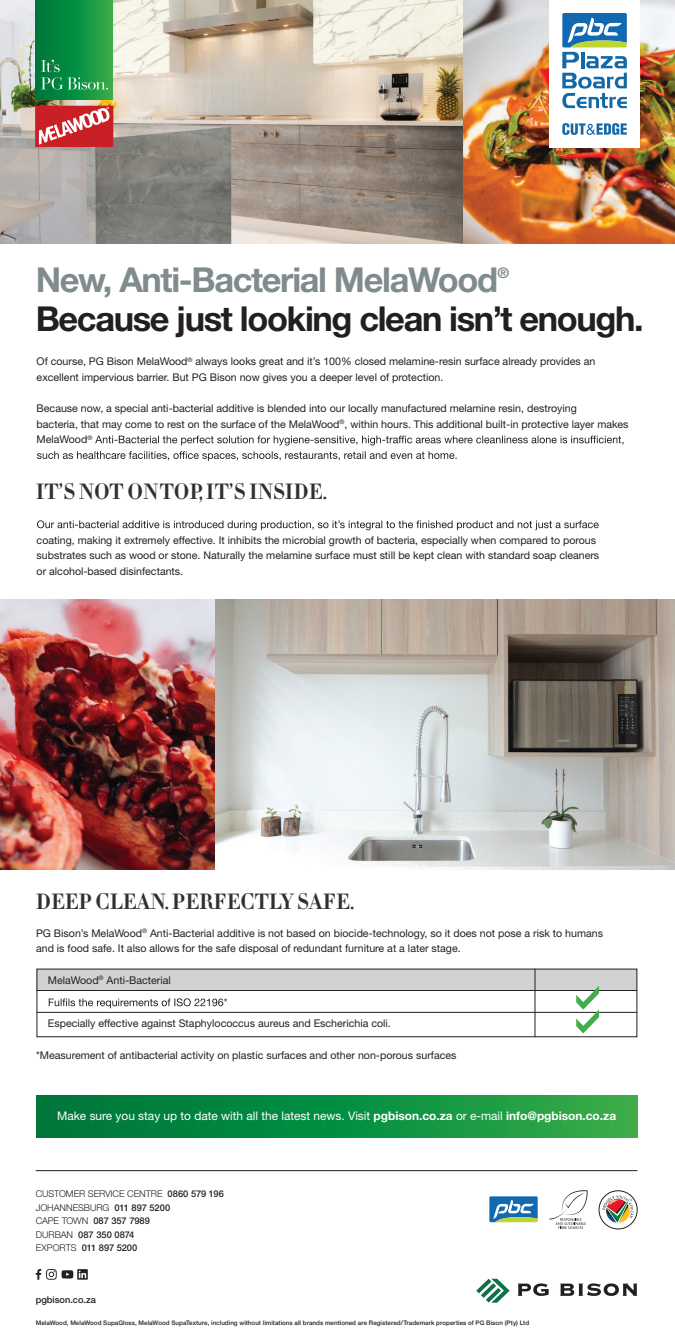
<style>
.page{position:relative;width:675px;height:1344px;background:#fff}
.page>*{position:absolute;margin:0;border:0;box-sizing:border-box;transform-origin:0 0}
.t1{font:700 34.38px "Helvetica Neue LT Std";letter-spacing:-.04em;color:#231f20}
.t2{font:700 34.38px "Helvetica Neue LT Std";letter-spacing:-.04em;color:#808b8d}
.t3{font:21.88px "Didot HTF B06 Bold";color:#312f30}
.t4{font:700 14.56px "Helvetica Neue LT Std";color:#808b8d}
.t5{font:11.88px "Helvetica Neue LT Std";color:#fff}
.t6{font:10.62px/15.6px "Helvetica Neue LT Std";color:#231f20}
.t7{font:300 9.31px/13.6px "Helvetica Neue LT Std";letter-spacing:-.005em;color:#231f20}
.t8{font:500 9.31px "Helvetica Neue LT Std";color:#231f20}
.t9{font:500 6.25px "Helvetica Neue LT Std";letter-spacing:.005em;color:#231f20}
.s1{font-weight:700}
.s2{font-weight:500}
</style>
<div class="page">
<div style="left:37px;top:969px;width:600px;height:21px;background:#d1d2d4"></div>
<img style="left:0;top:0;width:675px;height:243px">
<img style="left:0;top:599px;width:215px;height:270px">
<svg style="left:49px;top:998px;width:178px;height:10px"></svg>
<svg style="left:35px;top:0;width:78px;height:99px;background:#0f8f41"></svg>
<svg style="left:95px;top:435px;width:529px;height:10px"></svg>
<svg style="left:37px;top:451px;width:420px;height:10px"></svg>
<svg style="left:37px;top:520px;width:562px;height:10px"></svg>
<svg style="left:35px;top:106px;width:78px;height:41px;background:#d34c51"></svg>
<svg style="left:36px;top:1269px;width:52px;height:10px"></svg>
<svg style="left:549px;top:1190px;width:39px;height:39px"></svg>
<svg style="left:518px;top:1283px;width:120px;height:13px"></svg>
<svg style="left:476px;top:1279px;width:34px;height:23px"></svg>
<hr style="left:36px;top:1170px;width:602px;height:1px;background:#231f20">
<hr style="left:37px;top:990px;width:600px;height:1px;background:#231f20">
<hr style="left:37px;top:1012px;width:600px;height:1px;background:#231f20">
<svg style="left:36px;top:1095px;width:601px;height:42px;background:#0f8f41"></svg>
<svg style="left:599px;top:1191px;width:38px;height:38px"></svg>
<div style="left:599px;top:1190px;width:38px;height:39px;border:1px solid #231f20;border-radius:50%"></div>
<svg style="left:602px;top:1195px;width:32px;height:29px"></svg>
<img style="left:215px;top:599px;width:460px;height:270px">
<div style="left:37px;top:969px;width:600px;height:68px;border:1px solid #231f20"></div>
<svg style="left:576px;top:986px;width:23px;height:47px"></svg>
<hr style="left:535px;top:969px;width:1px;height:68px;background:#231f20">
<svg style="left:41px;top:60px;width:67px;height:30px;background:#2a9d57"></svg>
<div style="left:549px;top:0;width:91px;height:147px;background:#fff"></div>
<svg style="left:562px;top:13px;width:65px;height:95px"></svg>
<svg style="left:562px;top:123px;width:65px;height:12px"></svg>
<svg style="left:489px;top:1196px;width:49px;height:26px"></svg>
<h1 class="t2" style="left:36px;top:258px;width:464px">New, Anti-Bacterial MelaWood</h1>
<h1 class="t1" style="left:36px;top:297px;width:610px">Because just looking clean isn’t enough.</h1>
<p class="t6" style="left:37px;top:353px;width:560px">Of course, PG Bison MelaWood<sup>®</sup> always looks great and it’s 100% closed melamine-resin surface already provides an excellent impervious barrier. But PG Bison now gives you a deeper level of protection.</p>
<p class="t6" style="left:37px;top:400px;width:594px">Because now, a special anti-bacterial additive is blended into our locally manufactured melamine resin, destroying<br>bacteria, that may come to rest on the surface of the MelaWood<sup>®</sup>, within hours. This additional built-in protective layer makes<br>MelaWood<sup>®</sup></p>
<h3 class="t4" style="left:498px;top:264px;width:13px">®</h3>
<h2 class="t3" style="left:36px;top:477px;width:293px">IT’S NOT ONTOP, IT’S INSIDE.</h2>
<p class="t6" style="left:37px;top:532px;width:564px">coating, making it extremely effective. It inhibits the microbial growth of bacteria, especially when compared to porous substrates such as wood or stone. Naturally the melamine surface must still be kept clean with standard soap cleaners or alcohol-based disinfectants.</p>
<h2 class="t3" style="left:36px;top:888px;width:321px">DEEP CLEAN. PERFECTLY SAFE.</h2>
<p class="t6" style="left:36px;top:925px;width:569px">PG Bison’s MelaWood<sup>®</sup> Anti-Bacterial additive is not based on biocide-technology, so it does not pose a risk to humans and is food safe. It also allows for the safe disposal of redundant furniture at a later stage.</p>
<p class="t6" style="left:48px;top:972px;width:124px">MelaWood<sup>®</sup> Anti-Bacterial</p>
<p class="t6" style="left:48px;top:1015px;width:344px">Especially effective against Staphylococcus aureus and Escherichia coli.</p>
<p class="t6" style="left:36px;top:1047px;width:422px">*Measurement of antibacterial activity on plastic surfaces and other non-porous surfaces</p>
<p class="t5" style="left:57px;top:1109px;width:561px">Make sure you stay up to date with all the latest news. Visit <span class="s1">pgbison.co.za</span> or e-mail <span class="s1">info@pgbison.co.za</span></p>
<p class="t7" style="left:36px;top:1186px;width:190px">CUSTOMER SERVICE CENTRE <span class="s2">0860 579 196<br></span>JOHANNESBURG <span class="s2">011 897 5200<br></span>CAPE TOWN <span class="s2">087 357 7989<br></span>DURBAN <span class="s2">087 350 0874<br></span>EXPORTS <span class="s2">011 897 5200</span></p>
<p class="t8" style="left:36px;top:1294px;width:62px">pgbison.co.za</p>
<p class="t9" style="left:36px;top:1319px;width:495px">MelaWood, MelaWood SupaGloss, MelaWood SupaTexture, including without limitations all brands mentioned are Registered/Trademark properties of PG Bison (Pty) Ltd</p>
</div>
